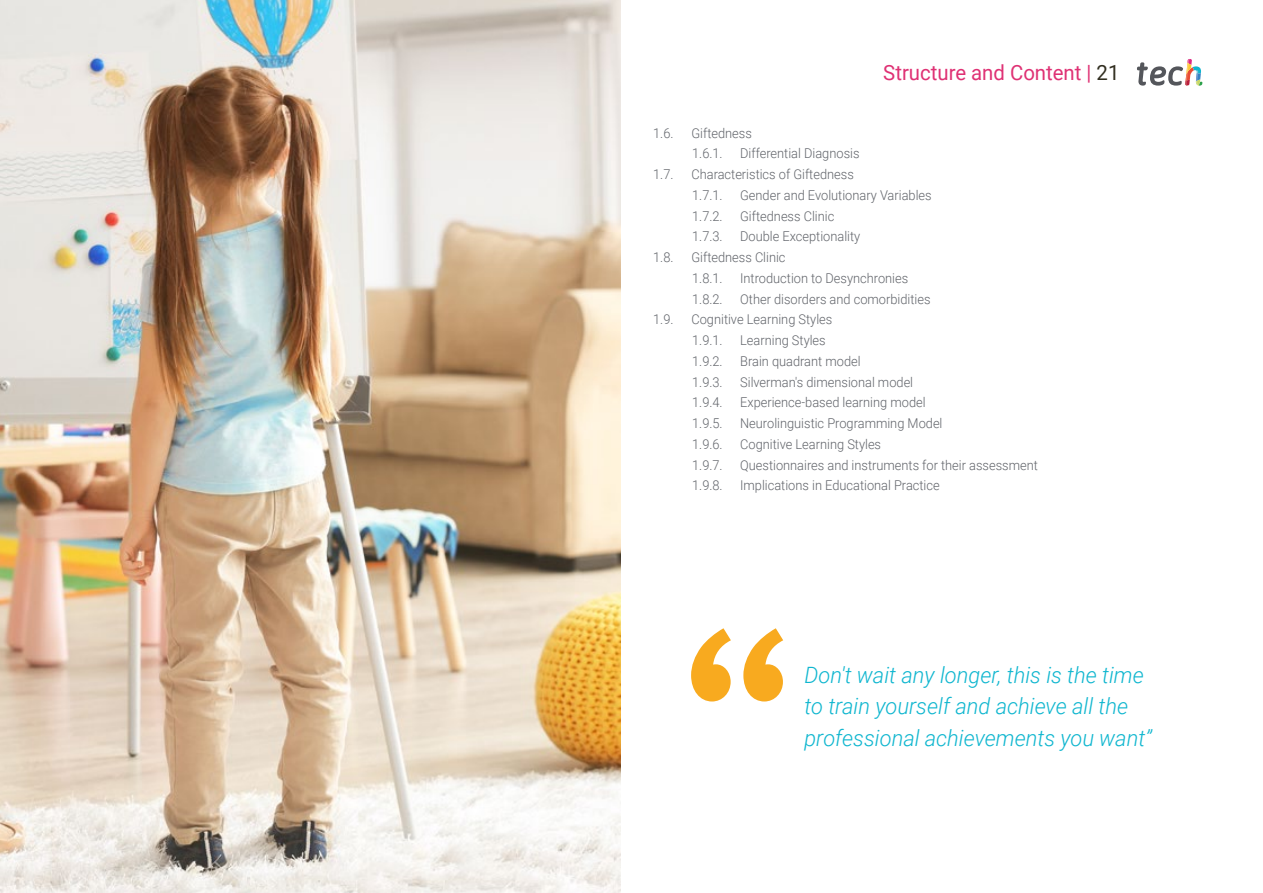
<style>
.page{position:relative;width:1263px;height:893px;background:#fff}
.page>*{position:absolute;margin:0;border:0;box-sizing:border-box;transform-origin:0 0}
.t1{font:italic 300 22.5px/31.5px "Roboto";color:#0fb6cf}
.t2{font:21px "Roboto";color:#df3174}
.t3{font:300 13.5px/20.7px "Roboto";color:#61646a;scale:.95 1}
.s1{color:#312e20}
</style>
<div class="page">
<img style="left:0;top:0;width:621px;height:893px">
<svg style="left:691px;top:628px;width:92px;height:73px"></svg>
<svg style="left:1137px;top:59px;width:65px;height:27px"></svg>
<p class="t3" style="left:653px;top:122px;width:23px">1.6.</p>
<p class="t3" style="left:691px;top:122px;width:65px">Giftedness<br>1.6.1.</p>
<p class="t3" style="left:740px;top:143px;width:127px">Differential Diagnosis</p>
<h2 class="t2" style="left:883px;top:57px;width:238px">Structure and Content | <span class="s1">21</span></h2>
<p class="t3" style="left:653px;top:164px;width:23px">1.7.</p>
<p class="t3" style="left:691px;top:164px;width:172px">Characteristics of Giftedness<br>1.7.1.</p>
<p class="t3" style="left:740px;top:184px;width:203px">Gender and Evolutionary Variables</p>
<p class="t3" style="left:692px;top:205px;width:34px">1.7.2.</p>
<p class="t3" style="left:740px;top:205px;width:101px">Giftedness Clinic</p>
<p class="t3" style="left:692px;top:226px;width:34px">1.7.3.</p>
<p class="t3" style="left:740px;top:226px;width:128px">Double Exceptionality</p>
<p class="t3" style="left:653px;top:247px;width:23px">1.8.</p>
<p class="t3" style="left:691px;top:247px;width:101px">Giftedness Clinic<br>1.8.1.</p>
<p class="t3" style="left:740px;top:267px;width:178px">Introduction to Desynchronies</p>
<p class="t3" style="left:692px;top:288px;width:34px">1.8.2.</p>
<p class="t3" style="left:740px;top:288px;width:202px">Other disorders and comorbidities</p>
<p class="t3" style="left:653px;top:309px;width:23px">1.9.</p>
<p class="t3" style="left:691px;top:309px;width:150px">Cognitive Learning Styles<br>1.9.1.</p>
<p class="t3" style="left:740px;top:330px;width:92px">Learning Styles</p>
<p class="t3" style="left:692px;top:350px;width:34px">1.9.2.</p>
<p class="t3" style="left:740px;top:350px;width:128px">Brain quadrant model</p>
<p class="t3" style="left:692px;top:371px;width:34px">1.9.3.</p>
<p class="t3" style="left:740px;top:371px;width:184px">Silverman's dimensional model</p>
<p class="t3" style="left:692px;top:392px;width:34px">1.9.4.</p>
<p class="t3" style="left:740px;top:392px;width:197px">Experience-based learning model</p>
<p class="t3" style="left:692px;top:413px;width:34px">1.9.5.</p>
<p class="t3" style="left:740px;top:413px;width:214px">Neurolinguistic Programming Model</p>
<p class="t3" style="left:692px;top:433px;width:34px">1.9.6.</p>
<p class="t3" style="left:740px;top:433px;width:150px">Cognitive Learning Styles</p>
<p class="t3" style="left:692px;top:454px;width:34px">1.9.7.</p>
<p class="t3" style="left:740px;top:454px;width:315px">Questionnaires and instruments for their assessment</p>
<p class="t3" style="left:692px;top:475px;width:34px">1.9.8.</p>
<p class="t3" style="left:740px;top:475px;width:212px">Implications in Educational Practice</p>
<h1 class="t1" style="left:804px;top:658px;width:349px">Don't wait any longer, this is the time to train yourself and achieve all the professional achievements you want”</h1>
</div>
